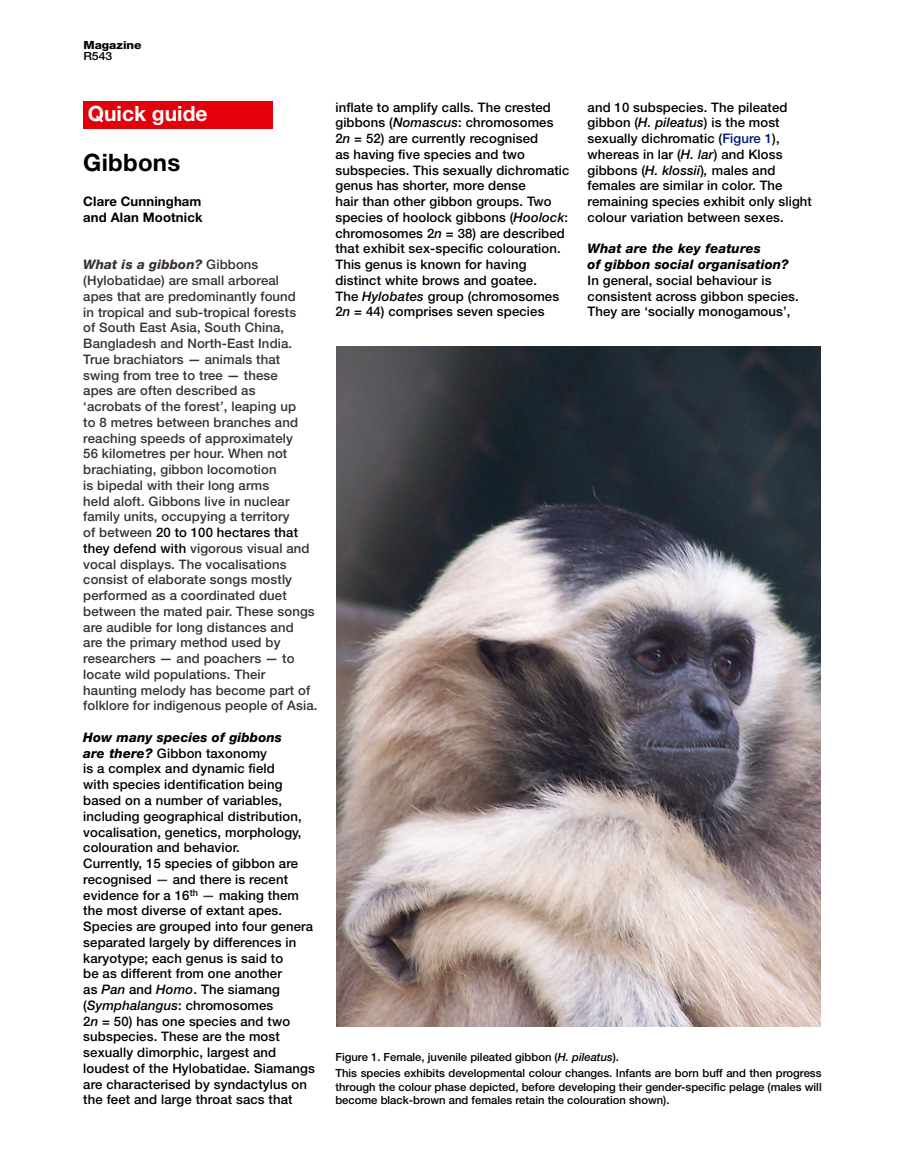
<style>
.page{position:relative;width:905px;height:1175px;background:#fff}
.page>*{position:absolute;margin:0;border:0;box-sizing:border-box;transform-origin:0 0}
.t1{font:700 24px "Helvetica Neue";letter-spacing:.01em;color:#000}
.t2{font:700 21px "Helvetica Neue";color:#fff}
.t3{font:500 13.2px/15.8px "Helvetica Neue";letter-spacing:.01em;color:#000}
.t4{font:500 13.2px/15.8px "Helvetica Neue";letter-spacing:.01em;color:#393132}
.t5{font:italic 800 13.2px/15.8px "Helvetica Neue";letter-spacing:.01em;color:#000}
.t6{font:700 13.2px/15.8px "Helvetica Neue";letter-spacing:.01em;color:#000}
.t7{font:500 11.25px/16.5px "Helvetica Neue";color:#000}
.t8{font:800 11.25px "Helvetica Neue";color:#000;scale:1.08 1}
.t9{font:500 11.25px "Helvetica Neue";color:#000;scale:1.08 1}
.s1{font-style:italic}
.s2{color:#00167c}
.s3{font-weight:800;font-style:italic}
.s4{color:#000}
.s5{color:#393132}
</style>
<div class="page">
<div style="left:83px;top:101px;width:189px;height:27px;background:#e3000a"></div>
<img style="left:336px;top:346px;width:485px;height:681px">
<p class="t8" style="left:83px;top:38px;width:55px">Magazine</p>
<p class="t9" style="left:83px;top:50px;width:28px">R543</p>
<h2 class="t2" style="left:88px;top:100px;width:121px">Quick guide</h2>
<p class="t3" style="left:587px;top:99px;width:226px">and 10 subspecies. The pileated gibbon (<span class="s1">H. pileatus</span>) is the most sexually dichromatic (<span class="s2">Figure 1</span>), whereas in lar (<span class="s1">H. lar</span>) and Kloss gibbons (<span class="s1">H. klossii</span>)<span class="s1">,</span> males and females are similar in color. The remaining species exhibit only slight colour variation between sexes.</p>
<p class="t5" style="left:587px;top:241px;width:203px">What are the key features<br>of gibbon social organisation?</p>
<p class="t3" style="left:587px;top:272px;width:213px">In general, social behaviour is consistent across gibbon species.<br>They are ‘socially monogamous’,</p>
<p class="t3" style="left:335px;top:99px;width:236px">inflate to amplify calls. The crested gibbons (<span class="s1">Nomascus</span>: chromosomes 2<span class="s1">n</span> = 52) are currently recognised<br>as having five species and two subspecies. This sexually dichromatic genus has shorter, more dense<br>hair than other gibbon groups. Two species of hoolock gibbons (<span class="s1">Hoolock</span>: chromosomes 2<span class="s1">n</span> = 38) are described that exhibit sex-specific colouration.<br>This genus is known for having distinct white brows and goatee.<br>The <span class="s1">Hylobates</span> group (chromosomes 2<span class="s1">n</span> = 44) comprises seven species</p>
<h1 class="t1" style="left:83px;top:147px;width:98px">Gibbons</h1>
<p class="t6" style="left:83px;top:193px;width:121px">Clare Cunningham and Alan Mootnick</p>
<p class="t4" style="left:83px;top:256px;width:235px"><span class="s3">What is a gibbon?</span> Gibbons (Hylobatidae) are small arboreal<br>apes that are predominantly found<br>in tropical and sub-tropical forests<br>of South East Asia, South China, Bangladesh and North-East India.<br>True brachiators — animals that swing from tree to tree — these<br>apes are often described as<br>‘acrobats of the forest’, leaping up<br>to 8 metres between branches and reaching speeds of approximately<br>56 kilometres per hour. When not brachiating, gibbon locomotion<br>is bipedal with their long arms<br>held aloft. Gibbons live in nuclear family units, occupying a territory<br>of between <span class="s4">20 to 100 hectares that they defend with</span> vigorous visual and vocal displays. The vocalisations consist of elaborate songs mostly performed as a coordinated duet between the mated pair. These songs are audible for long distances and<br>are the primary method used by researchers — and poachers — to locate wild populations. Their haunting melody has become part of folklore for indigenous people of Asia.</p>
<p class="t3" style="left:83px;top:729px;width:233px"><span class="s3">How many species of gibbons<br>are there?</span> Gibbon taxonomy<br>is a complex and dynamic field<br>with species identification being based on a number of variables, including geographical distribution, vocalisation, genetics, morphology, colouration and behavior.<br>Currently, 15 species of gibbon are recognised <span class="s5">—</span> and there is recent evidence for a 16<sup>th</sup> <span class="s5">—</span> making them the most diverse of extant apes.<br>Species are grouped into four genera separated largely by differences in karyotype; each genus is said to<br>be as different from one another<br>as <span class="s1">Pan</span> and <span class="s1">Homo</span>. The siamang (<span class="s1">Symphalangus</span>: chromosomes<br>2<span class="s1">n</span> = 50) has one species and two subspecies. These are the most sexually dimorphic, largest and loudest of the Hylobatidae. Siamangs are characterised by syndactylus on the feet and large throat sacs that</p>
<p class="t7" style="left:335px;top:1048px;width:487px">Figure 1. Female, juvenile pileated gibbon (<span class="s1">H. pileatus</span>).<br>This species exhibits developmental colour changes. Infants are born buff and then progress</p>
<p class="t7" style="left:335px;top:1080px;width:488px;line-height:13.5px">through the colour phase depicted, before developing their gender-specific pelage (males will become black-brown and females retain the colouration shown).</p>
</div>
